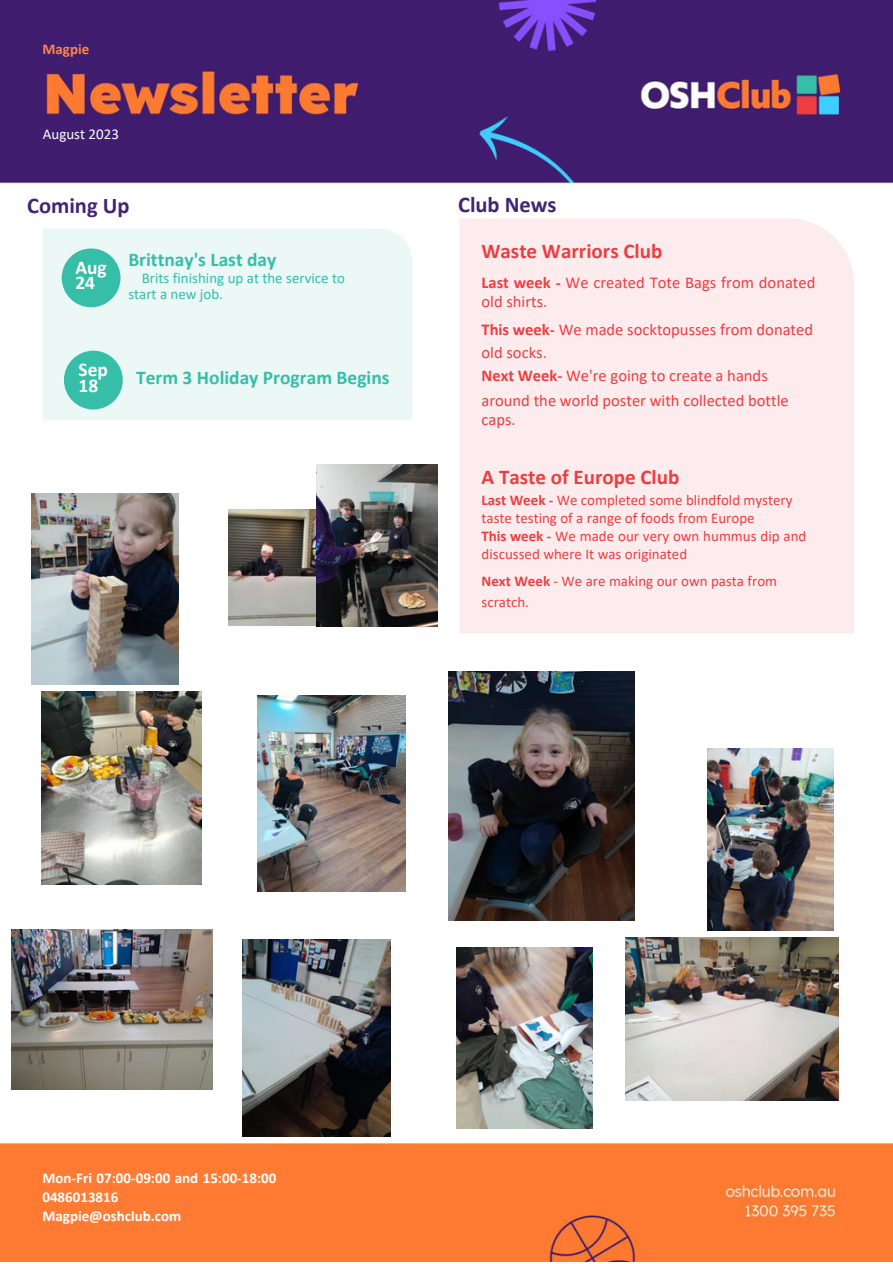
<style>
.page{position:relative;width:893px;height:1264px;background:#fff}
.page>*{position:absolute;margin:0;border:0;box-sizing:border-box;transform-origin:0 0}
.t1{font:700 22.5px "Calibri";color:#452374}
.t2{font:700 21px "Calibri";color:#ed3d42}
.t3{font:700 19.35px "Calibri";color:#36bea8}
.t4{font:700 19.35px/15.8px "Calibri";color:#fff}
.t5{font:16.5px/19px "Calibri";color:#ed3d42}
.t6{font:15px/18px "Calibri";color:#ed3d42}
.t7{font:700 15px/19px "Calibri";color:#fff}
.t8{font:15px "Calibri";color:#36bea8}
.t9{font:15px "Calibri";color:#fff}
.t10{font:700 15px "Calibri";letter-spacing:.005em;color:#fe854b}
.s1{font-weight:700}
</style>
<div class="page">
<img style="left:0;top:0;width:892px;height:1261px">
<div style="left:20px;top:487px;width:223px;height:220px;background:#fff"></div>
<div style="left:42px;top:228px;width:370px;height:192px;background:#ecf8f6"></div>
<div style="left:64px;top:351px;width:59px;height:58px;background:#36bea8;border-radius:50%"></div>
<div style="left:62px;top:248px;width:58px;height:59px;background:#36bea8;border-radius:50%"></div>
<div style="left:459px;top:218px;width:395px;height:415px;background:#fdeced"></div>
<img style="left:31px;top:493px;width:148px;height:192px">
<div style="left:231px;top:933px;width:176px;height:209px;background:#fff"></div>
<img style="left:242px;top:939px;width:148px;height:197px">
<div style="left:30px;top:685px;width:225px;height:214px;background:#fff"></div>
<img style="left:41px;top:691px;width:160px;height:193px">
<div style="left:445px;top:941px;width:174px;height:192px;background:#fff"></div>
<div style="left:674px;top:743px;width:176px;height:209px;background:#fff"></div>
<img style="left:456px;top:947px;width:136px;height:181px">
<img style="left:707px;top:749px;width:126px;height:182px">
<div style="left:437px;top:665px;width:269px;height:265px;background:#fff"></div>
<img style="left:448px;top:671px;width:186px;height:249px">
<div style="left:246px;top:689px;width:199px;height:226px;background:#fff"></div>
<img style="left:257px;top:695px;width:149px;height:196px">
<div style="left:0;top:923px;width:224px;height:210px;background:#fff"></div>
<img style="left:11px;top:929px;width:202px;height:160px">
<div style="left:217px;top:458px;width:239px;height:193px;background:#fff"></div>
<img style="left:228px;top:509px;width:88px;height:116px">
<img style="left:316px;top:464px;width:121px;height:162px">
<div style="left:613px;top:931px;width:236px;height:206px;background:#fff"></div>
<img style="left:625px;top:937px;width:213px;height:163px">
<p class="t10" style="left:42px;top:43px;width:48px">Magpie</p>
<p class="t9" style="left:43px;top:128px;width:78px">August 2023</p>
<p class="t1" style="left:27px;top:196px;width:104px">Coming Up</p>
<p class="t1" style="left:458px;top:195px;width:100px">Club News</p>
<p class="t4" style="left:75px;top:261px;width:33px">Aug<br>24</p>
<p class="t3" style="left:128px;top:251px;width:150px">Brittnay's Last day</p>
<p class="t8" style="left:142px;top:272px;width:205px">Brits finishing up at the service to</p>
<p class="t8" style="left:128px;top:288px;width:96px">start a new job.</p>
<p class="t4" style="left:79px;top:363px;width:31px">Sep<br>18</p>
<p class="t3" style="left:136px;top:369px;width:255px">Term 3 Holiday Program Begins</p>
<p class="t2" style="left:481px;top:242px;width:182px">Waste Warriors Club</p>
<p class="t5" style="left:481px;top:274px;width:335px"><span class="s1">Last week -</span> We created Tote Bags from donated old shirts.</p>
<p class="t5" style="left:481px;top:321px;width:333px"><span class="s1">This week-</span> We made socktopusses from donated</p>
<p class="t5" style="left:481px;top:344px;width:67px">old socks.</p>
<p class="t5" style="left:481px;top:367px;width:288px"><span class="s1">Next Week-</span> We're going to create a hands</p>
<p class="t5" style="left:481px;top:392px;width:309px">around the world poster with collected bottle</p>
<p class="t5" style="left:481px;top:411px;width:36px">caps.</p>
<p class="t2" style="left:481px;top:468px;width:199px">A Taste of Europe Club</p>
<p class="t6" style="left:481px;top:492px;width:312px"><span class="s1">Last Week -</span> We completed some blindfold mystery taste testing of a range of foods from Europe</p>
<p class="t6" style="left:481px;top:528px;width:326px"><span class="s1">This week -</span> We made our very own hummus dip and discussed where It was originated</p>
<p class="t6" style="left:481px;top:573px;width:297px"><span class="s1">Next Week</span> - We are making our own pasta from</p>
<p class="t6" style="left:481px;top:594px;width:49px">scratch.</p>
<p class="t7" style="left:42px;top:1169px;width:235px">Mon-Fri 07:00-09:00 and 15:00-18:00<br>0486013816</p>
<p class="t7" style="left:42px;top:1207px;width:140px">Magpie@oshclub.com</p>
</div>
